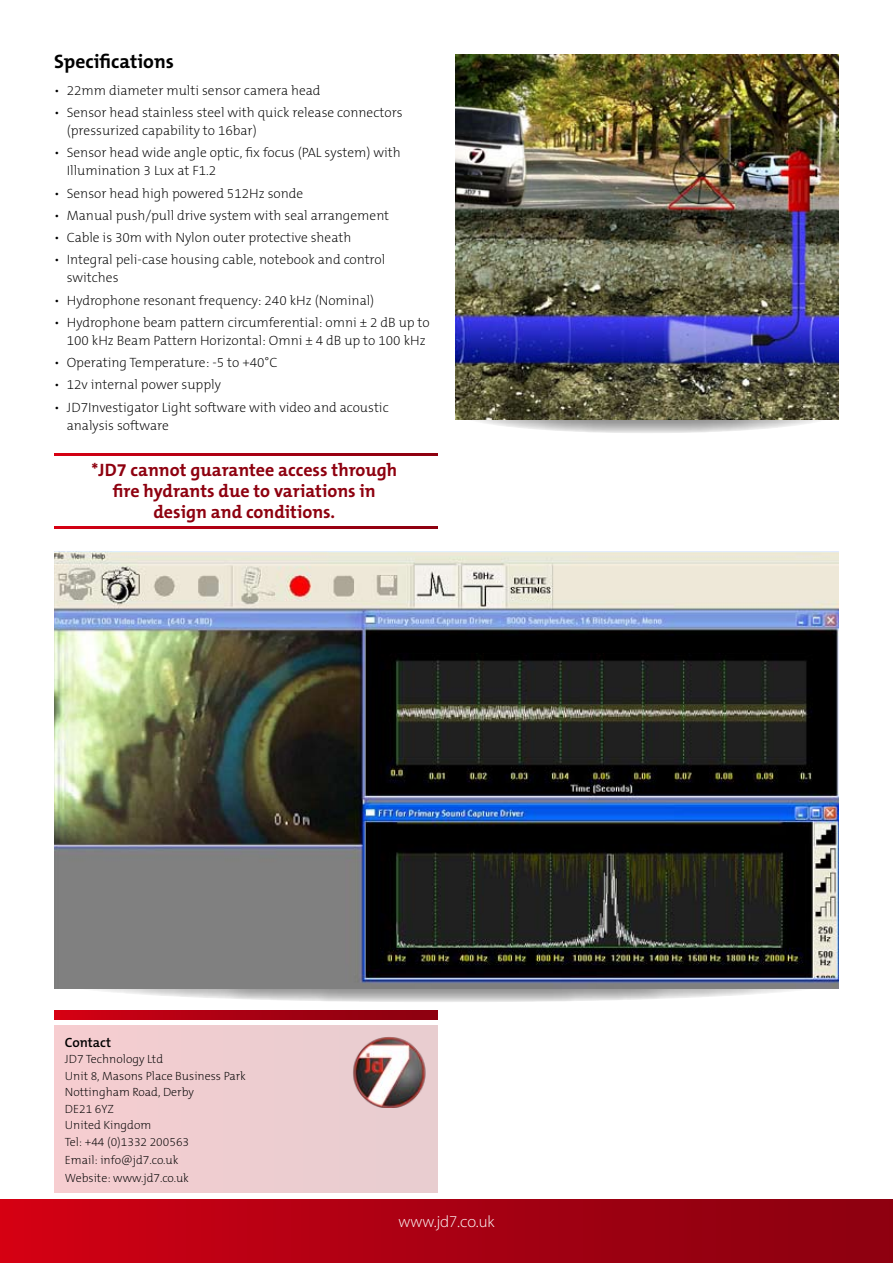
<style>
.page{position:relative;width:893px;height:1263px;background:#fff}
.page>*{position:absolute;margin:0;border:0;box-sizing:border-box;transform-origin:0 0}
.t1{font:700 19.5px "The Mix B W7";color:#000}
.t2{font:700 18px/21px "The Mix B W7";color:#8e000f;text-align:center}
.t3{font:300 16.5px "Myriad Pro";color:#fff}
.t4{font:200 13.5px/18px "The Mix B W2";color:#000}
.t5{font:600 13.5px "The Mix B W6";color:#000}
.t6{font:200 12px/16.5px "The Mix B W2";color:#000}
</style>
<div class="page">
<svg style="left:54px;top:962px;width:785px;height:40px;background:#bcbcbc"></svg>
<svg style="left:455px;top:393px;width:384px;height:40px;background:#babab7"></svg>
<img style="left:54px;top:552px;width:785px;height:436px">
<div style="left:54px;top:1026px;width:383px;height:166px;background:#eecdd0"></div>
<svg style="left:54px;top:1011px;width:383px;height:8px;background:#ac0012"></svg>
<img style="left:352px;top:1036px;width:74px;height:72px">
<img style="left:455px;top:54px;width:384px;height:365px">
<div style="left:0;top:1199px;width:893px;height:64px;background:linear-gradient(to right,#d10014,#870010)"></div>
<svg style="left:54px;top:526px;width:383px;height:2px"></svg>
<svg style="left:54px;top:454px;width:383px;height:2px"></svg>
<h1 class="t1" style="left:54px;top:49px;width:121px">Specifications</h1>
<p class="t4" style="left:54px;top:81px;width:268px">• 22mm diameter multi sensor camera head</p>
<p class="t4" style="left:67px;top:104px;width:337px;text-indent:-13px">• Sensor head stainless steel with quick release connectors (pressurized capability to 16bar)</p>
<p class="t4" style="left:67px;top:144px;width:336px;text-indent:-13px">• Sensor head wide angle optic, fix focus (PAL system) with<br>Illumination 3 Lux at F1.2</p>
<p class="t4" style="left:54px;top:184px;width:251px">• Sensor head high powered 512Hz sonde</p>
<p class="t4" style="left:54px;top:206px;width:337px">• Manual push/pull drive system with seal arrangement</p>
<p class="t4" style="left:54px;top:229px;width:299px">• Cable is 30m with Nylon outer protective sheath</p>
<p class="t4" style="left:67px;top:251px;width:320px;text-indent:-13px">• Integral peli-case housing cable, notebook and control switches</p>
<p class="t4" style="left:54px;top:291px;width:322px">• Hydrophone resonant frequency: 240 kHz (Nominal)</p>
<p class="t4" style="left:67px;top:313px;width:365px;text-indent:-13px">• Hydrophone beam pattern circumferential: omni ± 2 dB up to<br>100 kHz Beam Pattern Horizontal: Omni ± 4 dB up to 100 kHz</p>
<p class="t4" style="left:54px;top:354px;width:225px">• Operating Temperature: -5 to +40°C</p>
<p class="t4" style="left:54px;top:376px;width:168px">• 12v internal power supply</p>
<p class="t4" style="left:67px;top:398px;width:323px;text-indent:-13px">• JD7Investigator Light software with video and acoustic analysis software</p>
<h2 class="t2" style="left:91px;top:459px;width:307px">*JD7 cannot guarantee access through fire hydrants due to variations in design and conditions.</h2>
<p class="t5" style="left:65px;top:1034px;width:48px">Contact</p>
<p class="t6" style="left:65px;top:1051px;width:183px">JD7 Technology Ltd<br>Unit 8, Masons Place Business Park<br>Nottingham Road, Derby<br>DE21 6YZ<br>United Kingdom<br>Tel: +44 (0)1332 200563</p>
<p class="t6" style="left:65px;top:1150px;width:126px;line-height:18.6px">Email: info@jd7.co.uk<br>Website: www.jd7.co.uk</p>
<p class="t3" style="left:398px;top:1212px;width:98px">www.jd7.co.uk</p>
</div>
